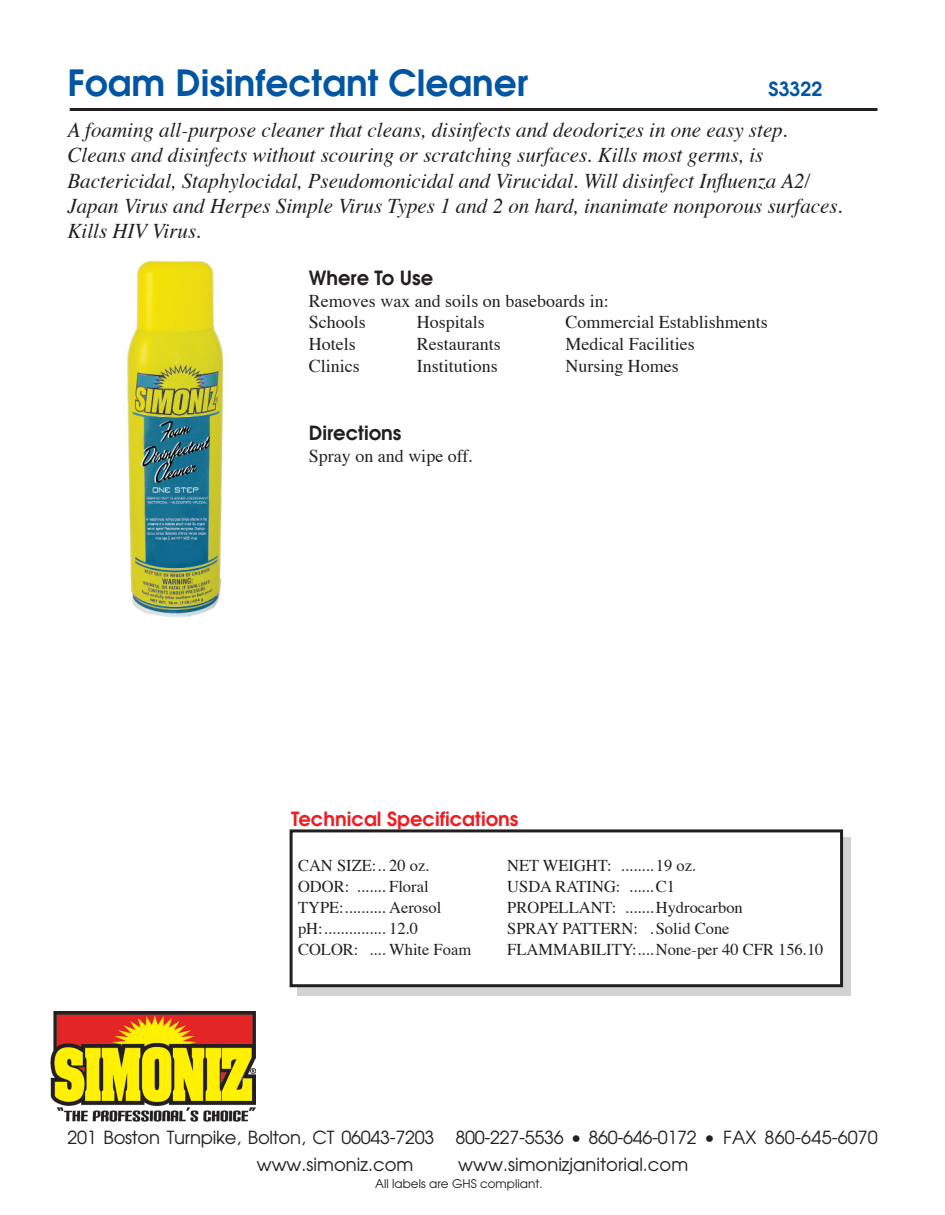
<style>
.page{position:relative;width:945px;height:1215px;background:#fff}
.page>*{position:absolute;margin:0;border:0;box-sizing:border-box;transform-origin:0 0}
.t1{font:600 36px "Avant Garde";color:#0155a2}
.t2{font:italic 21px/25.2px "Times";color:#231f20}
.t3{font:600 19.5px "Avant Garde";color:#ee1d23}
.t4{font:600 19.5px "Avant Garde";color:#231f20}
.t5{font:600 19.5px "Avant Garde";color:#0155a2}
.t6{font:18px "Times";color:#231f20}
.t7{font:18px/27px "Avant Garde";letter-spacing:-.015em;color:#231f20}
.t8{font:16.5px "Times";color:#231f20}
.t9{font:12px "Avant Garde";color:#231f20}
</style>
<div class="page">
<img style="left:50px;top:1012px;width:206px;height:110px">
<hr style="left:70px;top:108px;width:807px;height:3px;background:#231f20">
<div style="left:297px;top:837px;width:553px;height:159px;background:#d1d2d4"></div>
<div style="left:291px;top:831px;width:551px;height:155px;background:#fff"></div>
<div style="left:290px;top:829px;width:553px;height:158px;border:3px solid #231f20"></div>
<img style="left:127px;top:260px;width:97px;height:357px">
<p class="t1" style="left:68px;top:60px;width:462px">Foam Disinfectant Cleaner</p>
<p class="t2" style="left:68px;top:116px;width:777px">A foaming all-purpose cleaner that cleans, disinfects and deodorizes in one easy step.<br>Cleans and disinfects without scouring or scratching surfaces. Kills most germs, is Bactericidal, Staphylocidal, Pseudomonicidal and Virucidal. Will disinfect Influenza A2/ Japan Virus and Herpes Simple Virus Types 1 and 2 on hard, inanimate nonporous surfaces.<br>Kills HIV Virus.</p>
<p class="t4" style="left:309px;top:265px;width:126px">Where To Use</p>
<p class="t6" style="left:309px;top:284px;width:301px">Removes wax and soils on baseboards in:</p>
<p class="t6" style="left:309px;top:306px;width:59px">Schools</p>
<p class="t6" style="left:417px;top:306px;width:70px">Hospitals</p>
<p class="t6" style="left:565px;top:306px;width:204px">Commercial Establishments</p>
<p class="t6" style="left:309px;top:327px;width:48px">Hotels</p>
<p class="t6" style="left:417px;top:327px;width:85px">Restaurants</p>
<p class="t6" style="left:565px;top:327px;width:131px">Medical Facilities</p>
<p class="t6" style="left:309px;top:349px;width:53px">Clinics</p>
<p class="t6" style="left:417px;top:349px;width:83px">Institutions</p>
<p class="t6" style="left:565px;top:349px;width:115px">Nursing Homes</p>
<p class="t5" style="left:769px;top:76px;width:55px">S3322</p>
<p class="t4" style="left:309px;top:420px;width:94px">Directions</p>
<p class="t6" style="left:309px;top:439px;width:166px">Spray on and wipe off.</p>
<p class="t3" style="left:291px;top:806px;width:229px">Technical Specifications</p>
<p class="t8" style="left:298px;top:850px;width:133px">CAN SIZE:.. 20 oz.</p>
<p class="t8" style="left:507px;top:850px;width:190px">NET WEIGHT: ........19 oz.</p>
<p class="t8" style="left:298px;top:871px;width:132px">ODOR: ....... Floral</p>
<p class="t8" style="left:507px;top:871px;width:169px">USDA RATING: ......C1</p>
<p class="t8" style="left:298px;top:892px;width:145px">TYPE:.......... Aerosol</p>
<p class="t8" style="left:507px;top:892px;width:237px">PROPELLANT: .......Hydrocarbon</p>
<p class="t8" style="left:298px;top:913px;width:122px">pH:............... 12.0</p>
<p class="t8" style="left:507px;top:913px;width:224px">SPRAY PATTERN: .Solid Cone</p>
<p class="t8" style="left:298px;top:934px;width:175px">COLOR: .... White Foam</p>
<p class="t8" style="left:507px;top:934px;width:318px">FLAMMABILITY:....None-per 40 CFR 156.10</p>
<p class="t7" style="left:257px;top:1123px;width:623px;text-indent:-189px">201 Boston Turnpike, Bolton, CT 06043-7203 800-227-5536 • 860-646-0172 • FAX 860-645-6070 www.simoniz.com</p>
<p class="t7" style="left:458px;top:1150px;width:231px">www.simonizjanitorial.com</p>
<p class="t9" style="left:375px;top:1176px;width:169px">All labels are GHS compliant.</p>
</div>
